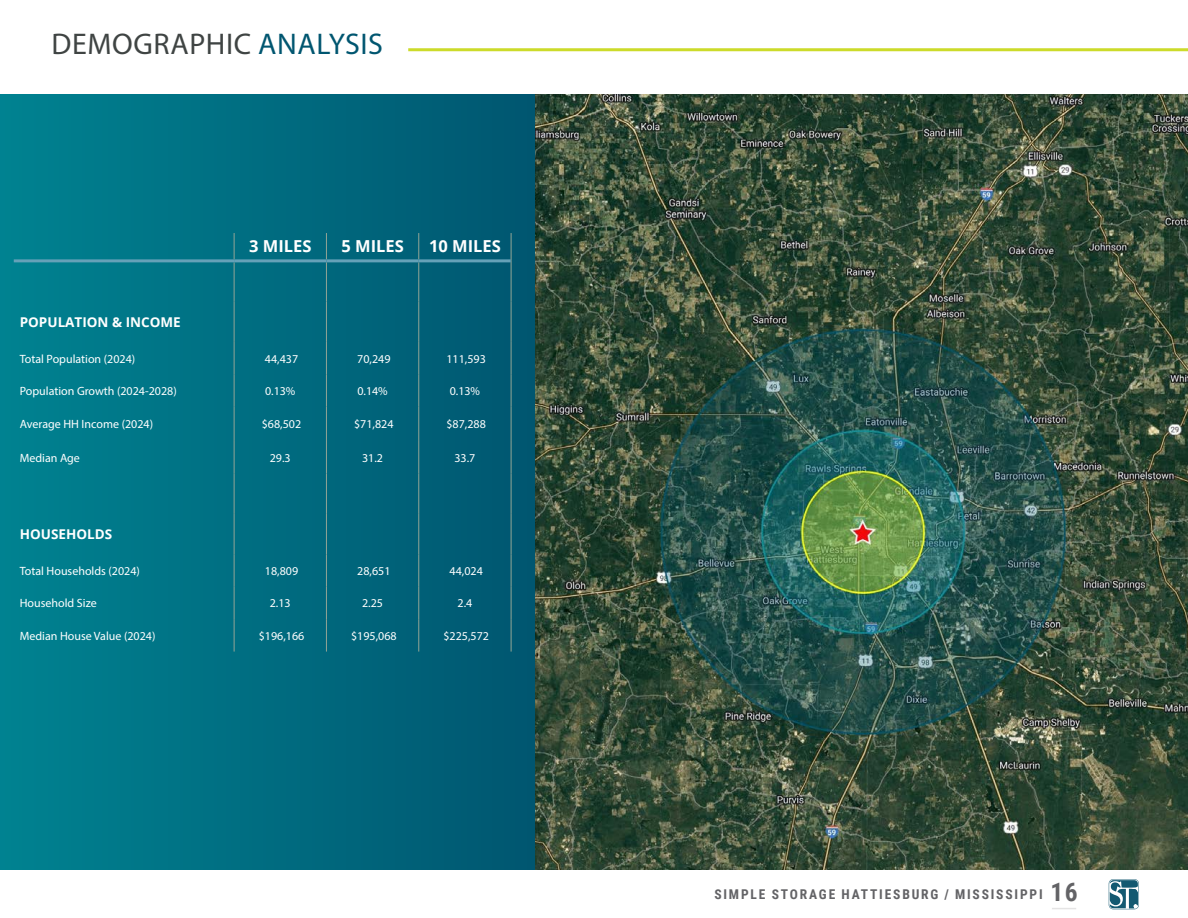
<style>
.page{position:relative;width:1188px;height:918px;background:#fff}
.page>*{position:absolute;margin:0;border:0;box-sizing:border-box;transform-origin:0 0}
.t1{font:30px "Myriad Pro";letter-spacing:.02em;color:#3f4443}
.t2{font:700 16.5px "Open Sans";color:#fff}
.t3{font:700 13.5px "Roboto Condensed";letter-spacing:.135em;color:#636366}
.t4{font:700 13.5px "Open Sans";color:#fff}
.t5{font:12px "Myriad Pro";color:#fff}
.s1{color:#005670}
.s2{font-size:25.5px}
</style>
<div class="page">
<svg style="left:1052px;top:908px;width:24px;height:1px"></svg>
<svg style="left:1109px;top:879px;width:30px;height:30px"></svg>
<hr style="left:408px;top:48px;width:780px;height:3px;background:#ccdb2a">
<img style="left:535px;top:94px;width:653px;height:776px">
<div style="left:0;top:94px;width:535px;height:776px;background:linear-gradient(to right,#008291,#015670)"></div>
<svg style="left:234px;top:233px;width:1px;height:26px"></svg>
<svg style="left:326px;top:233px;width:1px;height:26px"></svg>
<svg style="left:418px;top:233px;width:1px;height:26px"></svg>
<svg style="left:511px;top:233px;width:1px;height:28px"></svg>
<hr style="left:234px;top:262px;width:1px;height:39px;background:#93a596">
<hr style="left:326px;top:262px;width:1px;height:39px;background:#93a596">
<hr style="left:418px;top:262px;width:1px;height:39px;background:#93a596">
<hr style="left:511px;top:261px;width:1px;height:40px;background:#93a596">
<hr style="left:234px;top:301px;width:1px;height:41px;background:#93a596">
<hr style="left:326px;top:301px;width:1px;height:41px;background:#93a596">
<hr style="left:418px;top:301px;width:1px;height:41px;background:#93a596">
<hr style="left:511px;top:301px;width:1px;height:41px;background:#93a596">
<hr style="left:234px;top:342px;width:1px;height:32px;background:#93a596">
<hr style="left:326px;top:342px;width:1px;height:32px;background:#93a596">
<hr style="left:418px;top:342px;width:1px;height:32px;background:#93a596">
<hr style="left:511px;top:342px;width:1px;height:32px;background:#93a596">
<hr style="left:234px;top:374px;width:1px;height:33px;background:#93a596">
<hr style="left:326px;top:374px;width:1px;height:33px;background:#93a596">
<hr style="left:418px;top:374px;width:1px;height:33px;background:#93a596">
<hr style="left:511px;top:374px;width:1px;height:33px;background:#93a596">
<hr style="left:234px;top:407px;width:1px;height:34px;background:#93a596">
<hr style="left:326px;top:407px;width:1px;height:34px;background:#93a596">
<hr style="left:418px;top:407px;width:1px;height:34px;background:#93a596">
<hr style="left:511px;top:407px;width:1px;height:34px;background:#93a596">
<hr style="left:234px;top:441px;width:1px;height:32px;background:#93a596">
<hr style="left:326px;top:441px;width:1px;height:32px;background:#93a596">
<hr style="left:418px;top:441px;width:1px;height:32px;background:#93a596">
<hr style="left:511px;top:441px;width:1px;height:32px;background:#93a596">
<hr style="left:234px;top:473px;width:1px;height:41px;background:#93a596">
<hr style="left:326px;top:473px;width:1px;height:41px;background:#93a596">
<hr style="left:418px;top:473px;width:1px;height:41px;background:#93a596">
<hr style="left:511px;top:473px;width:1px;height:41px;background:#93a596">
<hr style="left:234px;top:514px;width:1px;height:40px;background:#93a596">
<hr style="left:326px;top:514px;width:1px;height:40px;background:#93a596">
<hr style="left:418px;top:514px;width:1px;height:40px;background:#93a596">
<hr style="left:511px;top:514px;width:1px;height:40px;background:#93a596">
<hr style="left:234px;top:554px;width:1px;height:33px;background:#93a596">
<hr style="left:326px;top:554px;width:1px;height:33px;background:#93a596">
<hr style="left:418px;top:554px;width:1px;height:33px;background:#93a596">
<hr style="left:511px;top:554px;width:1px;height:33px;background:#93a596">
<hr style="left:234px;top:587px;width:1px;height:32px;background:#93a596">
<hr style="left:326px;top:587px;width:1px;height:32px;background:#93a596">
<hr style="left:418px;top:587px;width:1px;height:32px;background:#93a596">
<hr style="left:511px;top:587px;width:1px;height:32px;background:#93a596">
<hr style="left:234px;top:619px;width:1px;height:33px;background:#93a596">
<hr style="left:326px;top:619px;width:1px;height:33px;background:#93a596">
<hr style="left:418px;top:619px;width:1px;height:33px;background:#93a596">
<hr style="left:511px;top:619px;width:1px;height:33px;background:#93a596">
<hr style="left:14px;top:259px;width:220px;height:3px;background:#65a1b8">
<hr style="left:234px;top:259px;width:92px;height:3px;background:#65a1b8">
<hr style="left:326px;top:259px;width:93px;height:3px;background:#65a1b8">
<hr style="left:419px;top:259px;width:92px;height:3px;background:#65a1b8">
<p class="t1" style="left:52px;top:25px;width:333px">DEMOGRAPHIC <span class="s1">ANALYSIS</span></p>
<p class="t2" style="left:249px;top:234px;width:64px">3 MILES</p>
<p class="t2" style="left:341px;top:234px;width:64px">5 MILES</p>
<p class="t2" style="left:429px;top:234px;width:73px">10 MILES</p>
<p class="t4" style="left:20px;top:312px;width:163px">POPULATION &amp; INCOME</p>
<p class="t5" style="left:20px;top:351px;width:117px">Total Population (2024)</p>
<p class="t5" style="left:265px;top:351px;width:35px">44,437</p>
<p class="t5" style="left:357px;top:351px;width:35px">70,249</p>
<p class="t5" style="left:446px;top:351px;width:41px">111,593</p>
<p class="t5" style="left:20px;top:384px;width:159px">Population Growth (2024-2028)</p>
<p class="t5" style="left:265px;top:384px;width:32px">0.13%</p>
<p class="t5" style="left:357px;top:384px;width:32px">0.14%</p>
<p class="t5" style="left:450px;top:384px;width:32px">0.13%</p>
<p class="t5" style="left:20px;top:417px;width:135px">Average HH Income (2024)</p>
<p class="t5" style="left:262px;top:417px;width:41px">$68,502</p>
<p class="t5" style="left:354px;top:417px;width:41px">$71,824</p>
<p class="t5" style="left:446px;top:417px;width:41px">$87,288</p>
<p class="t5" style="left:20px;top:450px;width:62px">Median Age</p>
<p class="t5" style="left:270px;top:450px;width:22px">29.3</p>
<p class="t5" style="left:362px;top:450px;width:22px">31.2</p>
<p class="t5" style="left:454px;top:450px;width:22px">33.7</p>
<p class="t4" style="left:20px;top:525px;width:94px">HOUSEHOLDS</p>
<p class="t5" style="left:20px;top:564px;width:122px">Total Households (2024)</p>
<p class="t5" style="left:265px;top:564px;width:35px">18,809</p>
<p class="t5" style="left:357px;top:564px;width:35px">28,651</p>
<p class="t5" style="left:450px;top:564px;width:35px">44,024</p>
<p class="t5" style="left:20px;top:596px;width:78px">Household Size</p>
<p class="t5" style="left:270px;top:596px;width:22px">2.13</p>
<p class="t5" style="left:362px;top:596px;width:22px">2.25</p>
<p class="t5" style="left:458px;top:596px;width:16px">2.4</p>
<p class="t5" style="left:20px;top:628px;width:137px">Median House Value (2024)</p>
<p class="t5" style="left:259px;top:628px;width:47px">$196,166</p>
<p class="t5" style="left:351px;top:628px;width:47px">$195,068</p>
<p class="t5" style="left:443px;top:628px;width:47px">$225,572</p>
<p class="t3" style="left:714px;top:885px;width:365px">SIMPLE STORAGE HATTIESBURG / MISSISSIPPI <span class="s2">16</span></p>
</div>
